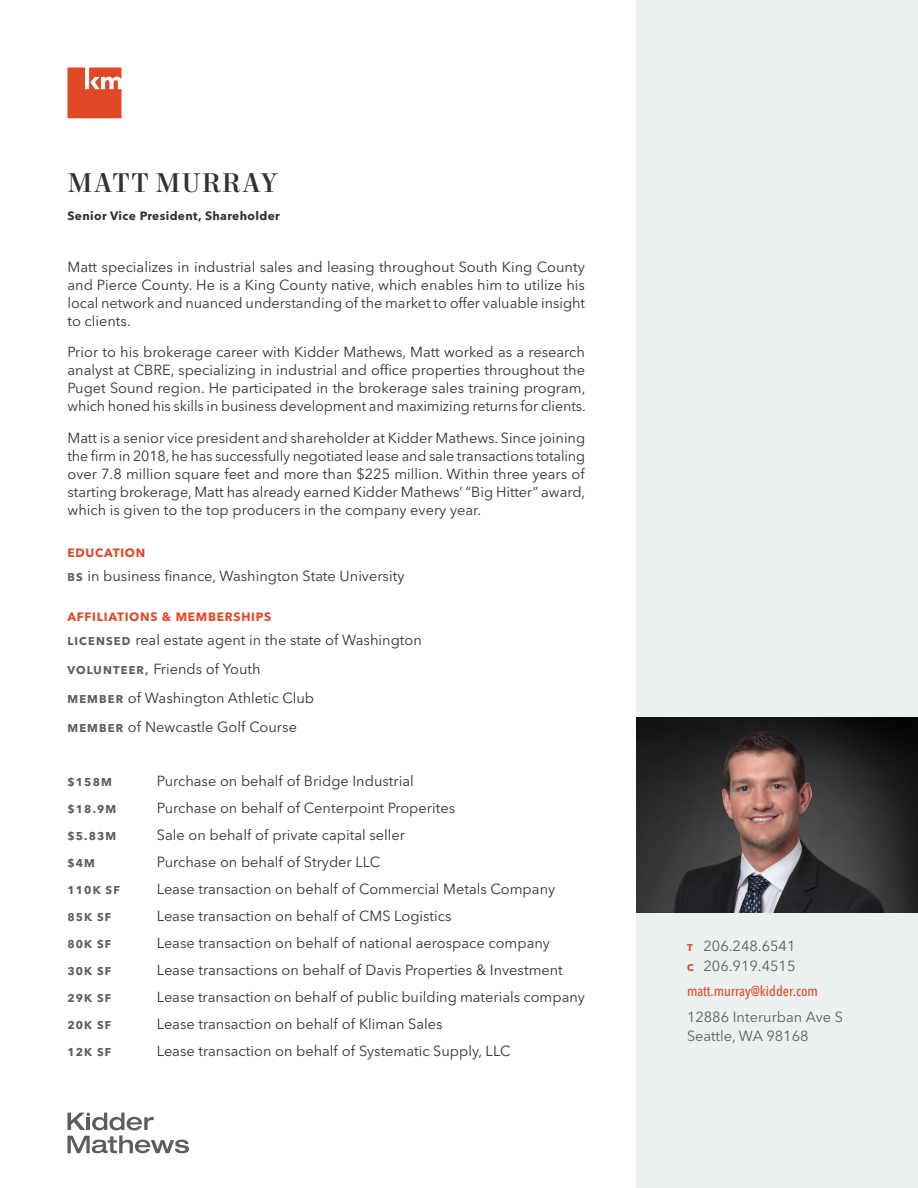
<style>
.page{position:relative;width:918px;height:1188px;background:#fff}
.page>*{position:absolute;margin:0;border:0;box-sizing:border-box;transform-origin:0 0}
.Resume_-_All_Caps_He{font:500 27px "Mort Modern 09";letter-spacing:.04em;color:#313234}
.Body_Copy_-_Charcoal{font:14.55px/18px "Avenir Next LT Pro";color:#313234;text-align:justify}
.Proposal_-_Bullets{font:14.55px "Avenir Next LT Pro";color:#313234}
.Resume_-_Contact_Inf{font:14.55px/19.8px "Avenir Next LT Pro";color:#5e5d5d}
.Resume_-_Contact_Inf-2{font:500 condensed 14.25px "Avenir Next LT Pro";color:#e04825}
.Subhead_-_Level_1{font:700 12px "Avenir Next LT Pro";letter-spacing:.06em;color:#e04825}
.Subhead_-_Level_2{font:700 12px "Avenir Next LT Pro";letter-spacing:.03em;color:#313234}
.Body_Copy_-_Charcoal-2{font:700 11.25px "Avenir Next LT Pro";letter-spacing:.1em;color:#5e5d5d}
.s1{font-weight:700;font-size:11.25px;color:#5e5d5d}
.s2{font-weight:700;font-size:9.75px;color:#e04825}
</style>
<div class="page">
<div style="left:636px;top:0;width:282px;height:1188px;background:#ebf0f1"></div>
<img style="left:636px;top:718px;width:282px;height:195px">
<svg style="left:67px;top:67px;width:54px;height:51px;background:#e45f41"></svg>
<svg style="left:68px;top:1113px;width:121px;height:40px"></svg>
<p class="Resume_-_All_Caps_He" style="left:68px;top:165px;width:211px">MATT MURRAY</p>
<p class="Subhead_-_Level_2" style="left:68px;top:209px;width:214px">Senior Vice President, Shareholder</p>
<p class="Body_Copy_-_Charcoal" style="left:68px;top:258px;width:519px">Matt specializes in industrial sales and leasing throughout South King County and Pierce County. He is a King County native, which enables him to utilize his local network and nuanced understanding of the market to offer valuable insight to clients.</p>
<p class="Body_Copy_-_Charcoal" style="left:68px;top:343px;width:520px">Prior to his brokerage career with Kidder Mathews, Matt worked as a research analyst at CBRE, specializing in industrial and office properties throughout the Puget Sound region. He participated in the brokerage sales training program, which honed his skills in business development and maximizing returns for clients.</p>
<p class="Body_Copy_-_Charcoal" style="left:68px;top:429px;width:519px">Matt is a senior vice president and shareholder at Kidder Mathews. Since joining the firm in 2018, he has successfully negotiated lease and sale transactions totaling over 7.8 million square feet and more than $225 million. Within three years of starting brokerage, Matt has already earned Kidder Mathews’ “Big Hitter” award, which is given to the top producers in the company every year.</p>
<p class="Subhead_-_Level_1" style="left:68px;top:545px;width:79px">EDUCATION</p>
<p class="Proposal_-_Bullets" style="left:68px;top:568px;width:338px"><span class="s1">BS</span> in business finance, Washington State University</p>
<p class="Subhead_-_Level_1" style="left:68px;top:609px;width:205px">AFFILIATIONS &amp; MEMBERSHIPS</p>
<p class="Proposal_-_Bullets" style="left:68px;top:632px;width:356px"><span class="s1">LICENSED</span> real estate agent in the state of Washington</p>
<p class="Proposal_-_Bullets" style="left:68px;top:661px;width:195px"><span class="s1">VOLUNTEER,</span> Friends of Youth</p>
<p class="Proposal_-_Bullets" style="left:68px;top:689px;width:248px"><span class="s1">MEMBER</span> of Washington Athletic Club</p>
<p class="Proposal_-_Bullets" style="left:68px;top:718px;width:231px"><span class="s1">MEMBER</span> of Newcastle Golf Course</p>
<p class="Body_Copy_-_Charcoal-2" style="left:68px;top:775px;width:46px">$158M</p>
<p class="Body_Copy_-_Charcoal" style="left:157px;top:772px;width:258px">Purchase on behalf of Bridge Industrial</p>
<p class="Body_Copy_-_Charcoal-2" style="left:68px;top:802px;width:50px">$18.9M</p>
<p class="Body_Copy_-_Charcoal" style="left:157px;top:799px;width:300px">Purchase on behalf of Centerpoint Properites</p>
<p class="Body_Copy_-_Charcoal-2" style="left:68px;top:829px;width:50px">$5.83M</p>
<p class="Body_Copy_-_Charcoal" style="left:157px;top:826px;width:250px">Sale on behalf of private capital seller</p>
<p class="Body_Copy_-_Charcoal-2" style="left:68px;top:856px;width:29px">$4M</p>
<p class="Body_Copy_-_Charcoal" style="left:157px;top:853px;width:225px">Purchase on behalf of Stryder LLC</p>
<p class="Body_Copy_-_Charcoal-2" style="left:68px;top:883px;width:54px">110K SF</p>
<p class="Body_Copy_-_Charcoal" style="left:157px;top:880px;width:400px">Lease transaction on behalf of Commercial Metals Company</p>
<p class="Body_Copy_-_Charcoal-2" style="left:68px;top:910px;width:45px">85K SF</p>
<p class="Body_Copy_-_Charcoal" style="left:157px;top:907px;width:296px">Lease transaction on behalf of CMS Logistics</p>
<p class="Body_Copy_-_Charcoal-2" style="left:68px;top:937px;width:45px">80K SF</p>
<p class="Body_Copy_-_Charcoal" style="left:157px;top:934px;width:395px">Lease transaction on behalf of national aerospace company</p>
<p class="Body_Copy_-_Charcoal-2" style="left:68px;top:964px;width:45px">30K SF</p>
<p class="Body_Copy_-_Charcoal" style="left:157px;top:961px;width:407px">Lease transactions on behalf of Davis Properties &amp; Investment</p>
<p class="Body_Copy_-_Charcoal-2" style="left:68px;top:991px;width:45px">29K SF</p>
<p class="Body_Copy_-_Charcoal" style="left:157px;top:988px;width:430px">Lease transaction on behalf of public building materials company</p>
<p class="Body_Copy_-_Charcoal-2" style="left:68px;top:1018px;width:45px">20K SF</p>
<p class="Body_Copy_-_Charcoal" style="left:157px;top:1015px;width:287px">Lease transaction on behalf of Kliman Sales</p>
<p class="Body_Copy_-_Charcoal-2" style="left:68px;top:1045px;width:45px">12K SF</p>
<p class="Body_Copy_-_Charcoal" style="left:157px;top:1042px;width:355px">Lease transaction on behalf of Systematic Supply, LLC</p>
<p class="Resume_-_Contact_Inf" style="left:687px;top:936px;width:110px"><span class="s2">T</span> 206.248.6541<br><span class="s2">C</span> 206.919.4515</p>
<p class="Resume_-_Contact_Inf-2" style="left:687px;top:983px;width:132px">matt.murray@kidder.com</p>
<p class="Resume_-_Contact_Inf" style="left:687px;top:1007px;width:158px;line-height:19px">12886 Interurban Ave S<br>Seattle, WA 98168</p>
</div>
